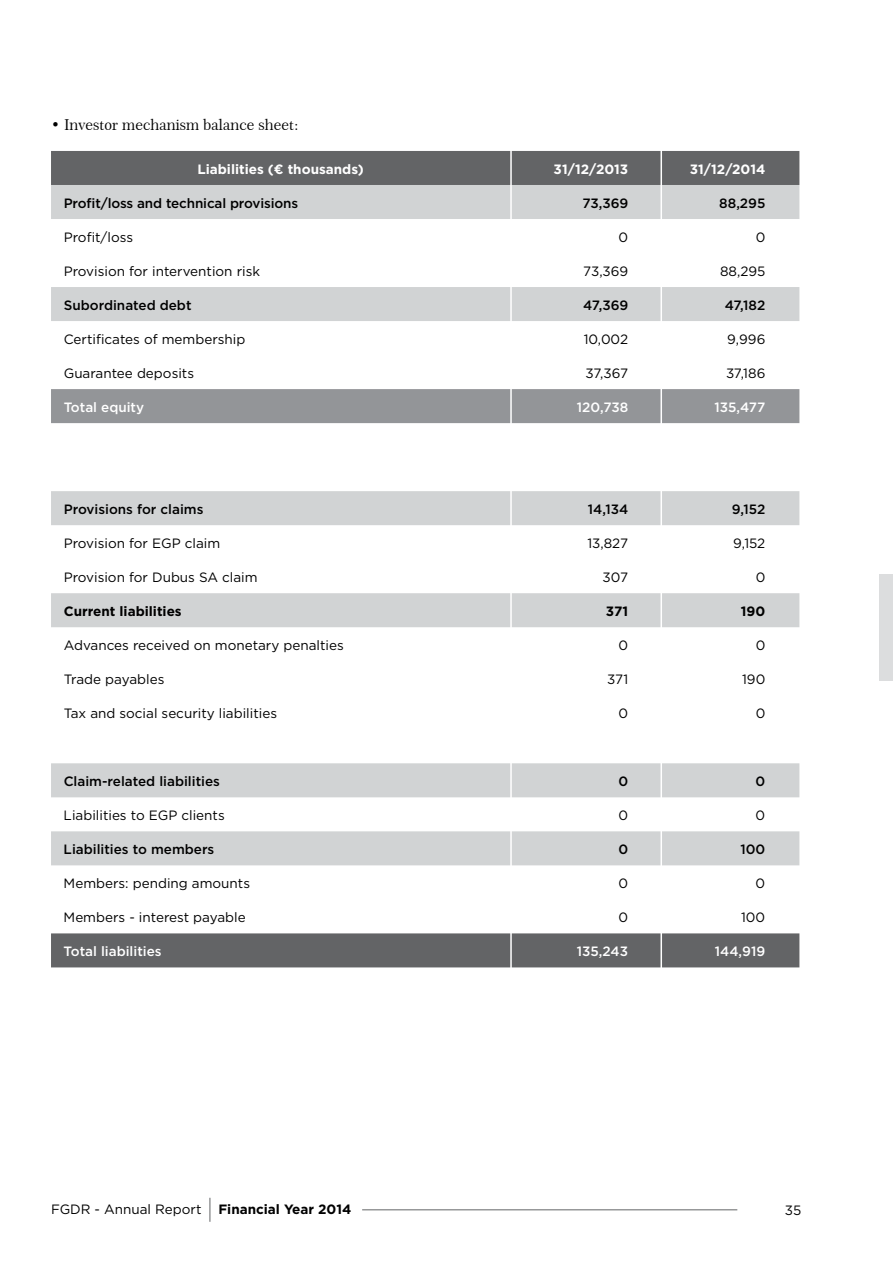
<style>
.page{position:relative;width:893px;height:1263px;background:#fff}
.page>*{position:absolute;margin:0;border:0;box-sizing:border-box;transform-origin:0 0}
.t1{font:15px "Century 751 BT Roman No 2 B";color:#000}
.t2{font:13.5px "Gotham HTF";color:#000}
.t3{font:500 13.5px "Gotham HTF";color:#000}
.t4{font:500 13.5px "Gotham HTF";color:#fff}
.t5{font:700 13.5px "Gotham HTF";color:#fff}
.t6{font:700 13.5px "Gotham HTF";color:#000}
</style>
<div class="page">
<svg style="left:210px;top:1198px;width:1px;height:24px"></svg>
<hr style="left:362px;top:1209px;width:375px;height:1px;background:#636466">
<div style="left:879px;top:574px;width:14px;height:106px;background:#dcddde"></div>
<div style="left:51px;top:151px;width:748px;height:34px;background:#636466"></div>
<svg style="left:51px;top:185px;width:748px;height:680px"></svg>
<div style="left:51px;top:389px;width:748px;height:34px;background:#939598"></div>
<div style="left:51px;top:933px;width:748px;height:34px;background:#636466"></div>
<hr style="left:660px;top:145px;width:2px;height:840px;background:#fff">
<hr style="left:510px;top:145px;width:2px;height:840px;background:#fff">
<p class="t1" style="left:51px;top:116px;width:249px">• Investor mechanism balance sheet:</p>
<p class="t5" style="left:197px;top:161px;width:168px">Liabilities (¤ thousands)</p>
<p class="t5" style="left:554px;top:161px;width:76px">31/12/2013</p>
<p class="t5" style="left:690px;top:161px;width:77px">31/12/2014</p>
<p class="t3" style="left:64px;top:195px;width:236px">Profit/loss and technical provisions</p>
<p class="t3" style="left:582px;top:195px;width:47px">73,369</p>
<p class="t3" style="left:719px;top:195px;width:48px">88,295</p>
<p class="t2" style="left:64px;top:229px;width:71px">Profit/loss</p>
<p class="t2" style="left:619px;top:229px;width:11px">0</p>
<p class="t2" style="left:756px;top:229px;width:11px">0</p>
<p class="t2" style="left:64px;top:263px;width:198px">Provision for intervention risk</p>
<p class="t2" style="left:583px;top:263px;width:46px">73,369</p>
<p class="t2" style="left:720px;top:263px;width:47px">88,295</p>
<p class="t3" style="left:64px;top:297px;width:129px">Subordinated debt</p>
<p class="t3" style="left:583px;top:297px;width:47px">47,369</p>
<p class="t3" style="left:725px;top:297px;width:42px">47,182</p>
<p class="t2" style="left:64px;top:331px;width:183px">Certificates of membership</p>
<p class="t2" style="left:584px;top:331px;width:46px">10,002</p>
<p class="t2" style="left:727px;top:331px;width:40px">9,996</p>
<p class="t2" style="left:64px;top:365px;width:132px">Guarantee deposits</p>
<p class="t2" style="left:585px;top:365px;width:44px">37,367</p>
<p class="t2" style="left:726px;top:365px;width:41px">37,186</p>
<p class="t4" style="left:64px;top:399px;width:82px">Total equity</p>
<p class="t4" style="left:577px;top:399px;width:53px">120,738</p>
<p class="t4" style="left:714px;top:399px;width:52px">135,477</p>
<p class="t3" style="left:64px;top:501px;width:141px">Provisions for claims</p>
<p class="t3" style="left:588px;top:501px;width:42px">14,134</p>
<p class="t3" style="left:732px;top:501px;width:35px">9,152</p>
<p class="t2" style="left:64px;top:536px;width:158px">Provision for EGP claim</p>
<p class="t2" style="left:587px;top:536px;width:42px">13,827</p>
<p class="t2" style="left:733px;top:536px;width:34px">9,152</p>
<p class="t2" style="left:64px;top:570px;width:195px">Provision for Dubus SA claim</p>
<p class="t2" style="left:603px;top:570px;width:27px">307</p>
<p class="t2" style="left:756px;top:570px;width:11px">0</p>
<p class="t6" style="left:64px;top:603px;width:120px">Current liabilities</p>
<p class="t6" style="left:606px;top:603px;width:24px">371</p>
<p class="t6" style="left:741px;top:603px;width:26px">190</p>
<p class="t2" style="left:64px;top:638px;width:282px">Advances received on monetary penalties</p>
<p class="t2" style="left:619px;top:638px;width:11px">0</p>
<p class="t2" style="left:756px;top:638px;width:11px">0</p>
<p class="t2" style="left:64px;top:672px;width:102px">Trade payables</p>
<p class="t2" style="left:607px;top:672px;width:22px">371</p>
<p class="t2" style="left:742px;top:672px;width:25px">190</p>
<p class="t2" style="left:64px;top:706px;width:215px">Tax and social security liabilities</p>
<p class="t2" style="left:618px;top:706px;width:11px">0</p>
<p class="t2" style="left:756px;top:706px;width:11px">0</p>
<p class="t3" style="left:64px;top:773px;width:158px">Claim-related liabilities</p>
<p class="t3" style="left:618px;top:773px;width:11px">0</p>
<p class="t3" style="left:755px;top:773px;width:11px">0</p>
<p class="t2" style="left:64px;top:808px;width:163px">Liabilities to EGP clients</p>
<p class="t2" style="left:618px;top:808px;width:11px">0</p>
<p class="t2" style="left:756px;top:808px;width:11px">0</p>
<p class="t3" style="left:64px;top:841px;width:152px">Liabilities to members</p>
<p class="t3" style="left:618px;top:841px;width:11px">0</p>
<p class="t3" style="left:740px;top:841px;width:26px">100</p>
<p class="t2" style="left:64px;top:876px;width:188px">Members: pending amounts</p>
<p class="t2" style="left:618px;top:876px;width:11px">0</p>
<p class="t2" style="left:756px;top:876px;width:11px">0</p>
<p class="t2" style="left:64px;top:910px;width:184px">Members - interest payable</p>
<p class="t2" style="left:618px;top:910px;width:11px">0</p>
<p class="t2" style="left:741px;top:910px;width:26px">100</p>
<p class="t4" style="left:64px;top:944px;width:100px">Total liabilities</p>
<p class="t4" style="left:577px;top:944px;width:53px">135,243</p>
<p class="t4" style="left:715px;top:944px;width:52px">144,919</p>
<p class="t2" style="left:51px;top:1202px;width:152px">FGDR - Annual Report</p>
<p class="t2" style="left:785px;top:1203px;width:18px">35</p>
<p class="t6" style="left:218px;top:1202px;width:134px">Financial Year 2014</p>
</div>
